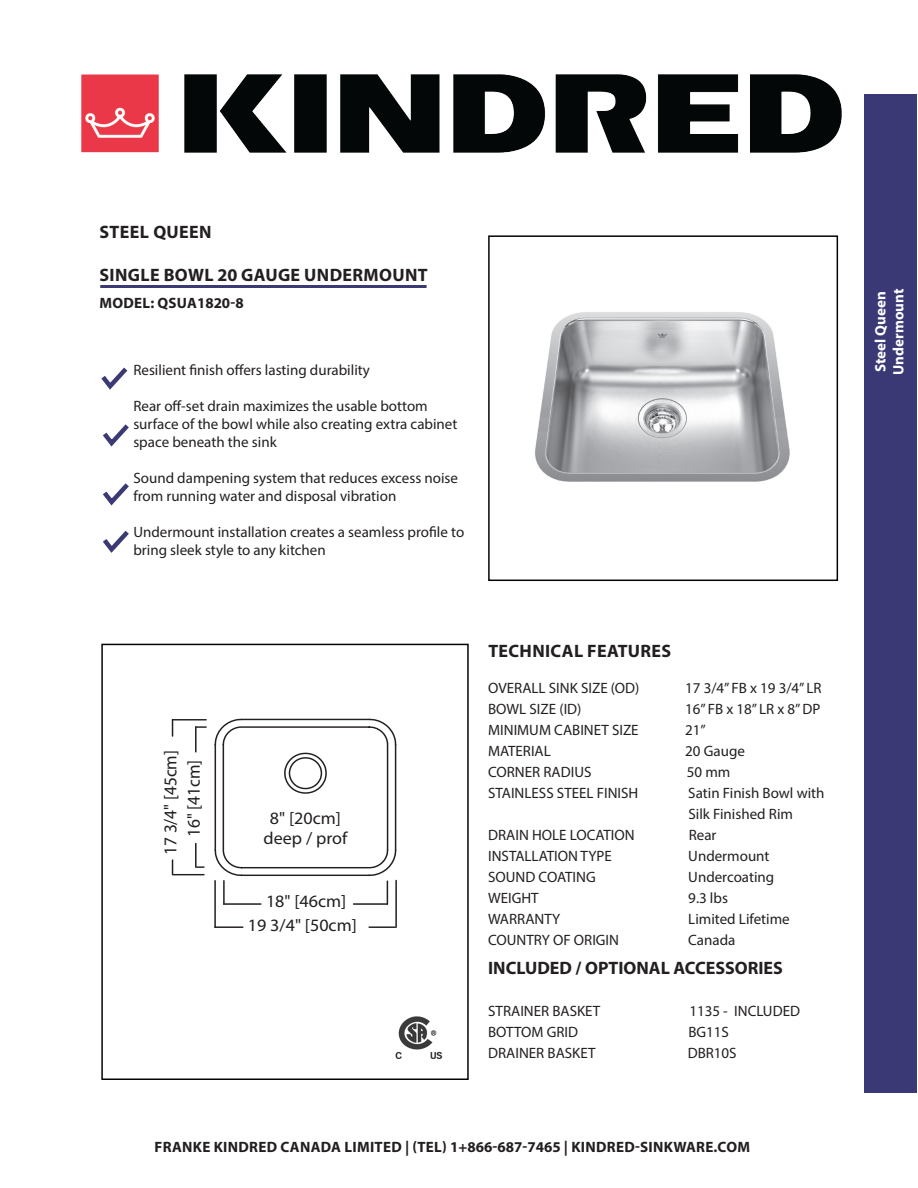
<style>
.page{position:relative;width:918px;height:1188px;background:#fff}
.page>*{position:absolute;margin:0;border:0;box-sizing:border-box;transform-origin:0 0}
.t1{font:700 18px "Myriad Pro";letter-spacing:.02em;color:#231f20}
.t2{font:700 18px "Myriad Pro";color:#231f20}
.t3{font:18px/23.2px "Myriad Pro";color:#211e1e;text-align:center;scale:.96 1}
.t4{font:17.4px/23.7px "Myriad Pro";color:#211e1e;text-align:center;scale:1.04 1}
.t5{font:17.4px/20.2px "Myriad Pro";color:#231f20;text-align:center;scale:1.04 1}
.t6{font:15px/18px "Myriad Pro";color:#231f20}
.t7{font:700 15px "Myriad Pro";letter-spacing:.02em;color:#231f20}
.t8{font:700 15px "Myriad Pro";color:#fff}
</style>
<div class="page">
<img style="left:81px;top:74px;width:761px;height:79px">
<hr style="left:100px;top:285px;width:327px;height:3px;background:#3c3a75">
<div style="left:488px;top:235px;width:350px;height:346px;border:2px solid #040503"></div>
<div style="left:101px;top:644px;width:368px;height:436px;border:2px solid #040503"></div>
<div style="left:864px;top:95px;width:52px;height:998px;background:#3b3975"></div>
<hr style="left:173px;top:719px;width:33px;height:2px;background:#231f20">
<hr style="left:173px;top:874px;width:31px;height:1px;background:#231f20">
<svg style="left:172px;top:720px;width:1px;height:16px"></svg>
<svg style="left:172px;top:860px;width:1px;height:14px"></svg>
<svg style="left:196px;top:726px;width:10px;height:2px"></svg>
<svg style="left:196px;top:866px;width:8px;height:2px"></svg>
<hr style="left:195px;top:727px;width:2px;height:25px;background:#231f20">
<hr style="left:195px;top:844px;width:2px;height:22px;background:#231f20">
<hr style="left:214px;top:881px;width:2px;height:46px;background:#231f20">
<hr style="left:395px;top:880px;width:2px;height:47px;background:#231f20">
<hr style="left:215px;top:926px;width:28px;height:2px;background:#231f20">
<hr style="left:369px;top:926px;width:26px;height:2px;background:#231f20">
<svg style="left:214px;top:719px;width:183px;height:185px"></svg>
<hr style="left:224px;top:903px;width:37px;height:2px;background:#231f20">
<hr style="left:354px;top:903px;width:33px;height:2px;background:#231f20">
<img style="left:535px;top:312px;width:255px;height:170px">
<img style="left:395px;top:1017px;width:48px;height:42px">
<svg style="left:101px;top:367px;width:27px;height:23px"></svg>
<svg style="left:103px;top:424px;width:26px;height:23px"></svg>
<svg style="left:103px;top:483px;width:26px;height:23px"></svg>
<svg style="left:103px;top:530px;width:26px;height:23px"></svg>
<p class="t1" style="left:100px;top:220px;width:114px">STEEL QUEEN</p>
<p class="t1" style="left:100px;top:263px;width:330px">SINGLE BOWL 20 GAUGE UNDERMOUNT</p>
<p class="t7" style="left:100px;top:294px;width:146px">MODEL: QSUA1820-8</p>
<p class="t6" style="left:133px;top:360px;width:238px">Resilient finish offers lasting durability</p>
<p class="t6" style="left:133px;top:396px;width:326px">Rear off-set drain maximizes the usable bottom surface of the bowl while also creating extra cabinet space beneath the sink</p>
<p class="t6" style="left:133px;top:468px;width:326px">Sound dampening system that reduces excess noise from running water and disposal vibration</p>
<p class="t6" style="left:133px;top:522px;width:332px">Undermount installation creates a seamless profile to bring sleek style to any kitchen</p>
<p class="t3" style="left:159px;top:855px;width:111px;rotate:-90deg">17 3/4" [45cm]<br>16" [41cm]</p>
<p class="t5" style="left:264px;top:808px;width:82px">8" [20cm] deep / prof</p>
<p class="t4" style="left:248px;top:889px;width:106px">18" [46cm]<br>19 3/4" [50cm]</p>
<p class="t1" style="left:488px;top:639px;width:184px">TECHNICAL FEATURES</p>
<p class="t6" style="left:488px;top:679px;width:153px">OVERALL SINK SIZE (OD)</p>
<p class="t6" style="left:685px;top:679px;width:138px">17 3/4” FB x 19 3/4” LR</p>
<p class="t6" style="left:488px;top:700px;width:95px">BOWL SIZE (ID)</p>
<p class="t6" style="left:685px;top:700px;width:137px">16” FB x 18” LR x 8” DP</p>
<p class="t6" style="left:488px;top:721px;width:152px">MINIMUM CABINET SIZE</p>
<p class="t6" style="left:685px;top:721px;width:22px">21”</p>
<p class="t6" style="left:488px;top:742px;width:64px">MATERIAL</p>
<p class="t6" style="left:685px;top:742px;width:61px">20 Gauge</p>
<p class="t6" style="left:488px;top:763px;width:105px">CORNER RADIUS</p>
<p class="t6" style="left:687px;top:763px;width:45px">50 mm</p>
<p class="t6" style="left:488px;top:784px;width:152px">STAINLESS STEEL FINISH</p>
<p class="t6" style="left:688px;top:784px;width:138px">Satin Finish Bowl with</p>
<p class="t6" style="left:688px;top:805px;width:106px">Silk Finished Rim</p>
<p class="t6" style="left:488px;top:826px;width:148px">DRAIN HOLE LOCATION</p>
<p class="t6" style="left:689px;top:826px;width:29px">Rear</p>
<p class="t6" style="left:488px;top:847px;width:125px">INSTALLATION TYPE</p>
<p class="t6" style="left:688px;top:847px;width:83px">Undermount</p>
<p class="t6" style="left:488px;top:868px;width:109px">SOUND COATING</p>
<p class="t6" style="left:688px;top:868px;width:87px">Undercoating</p>
<p class="t6" style="left:488px;top:889px;width:52px">WEIGHT</p>
<p class="t6" style="left:688px;top:889px;width:41px">9.3 lbs</p>
<p class="t6" style="left:488px;top:910px;width:74px">WARRANTY</p>
<p class="t6" style="left:688px;top:910px;width:103px">Limited Lifetime</p>
<p class="t6" style="left:488px;top:931px;width:132px">COUNTRY OF ORIGIN</p>
<p class="t6" style="left:688px;top:931px;width:49px">Canada</p>
<p class="t2" style="left:488px;top:956px;width:296px">INCLUDED / OPTIONAL ACCESSORIES</p>
<p class="t6" style="left:488px;top:1001px;width:114px">STRAINER BASKET</p>
<p class="t6" style="left:689px;top:1001px;width:112px">1135 - INCLUDED</p>
<p class="t6" style="left:488px;top:1022px;width:92px">BOTTOM GRID</p>
<p class="t6" style="left:688px;top:1022px;width:42px">BG11S</p>
<p class="t6" style="left:488px;top:1043px;width:109px">DRAINER BASKET</p>
<p class="t6" style="left:688px;top:1043px;width:50px">DBR10S</p>
<p class="t7" style="left:155px;top:1137px;width:597px">FRANKE KINDRED CANADA LIMITED | (TEL) 1+866-687-7465 | KINDRED-SINKWARE.COM</p>
<p class="t8" style="left:871px;top:372px;width:82px;rotate:-90deg">Steel Queen</p>
<p class="t8" style="left:889px;top:375px;width:88px;rotate:-90deg">Undermount</p>
</div>
